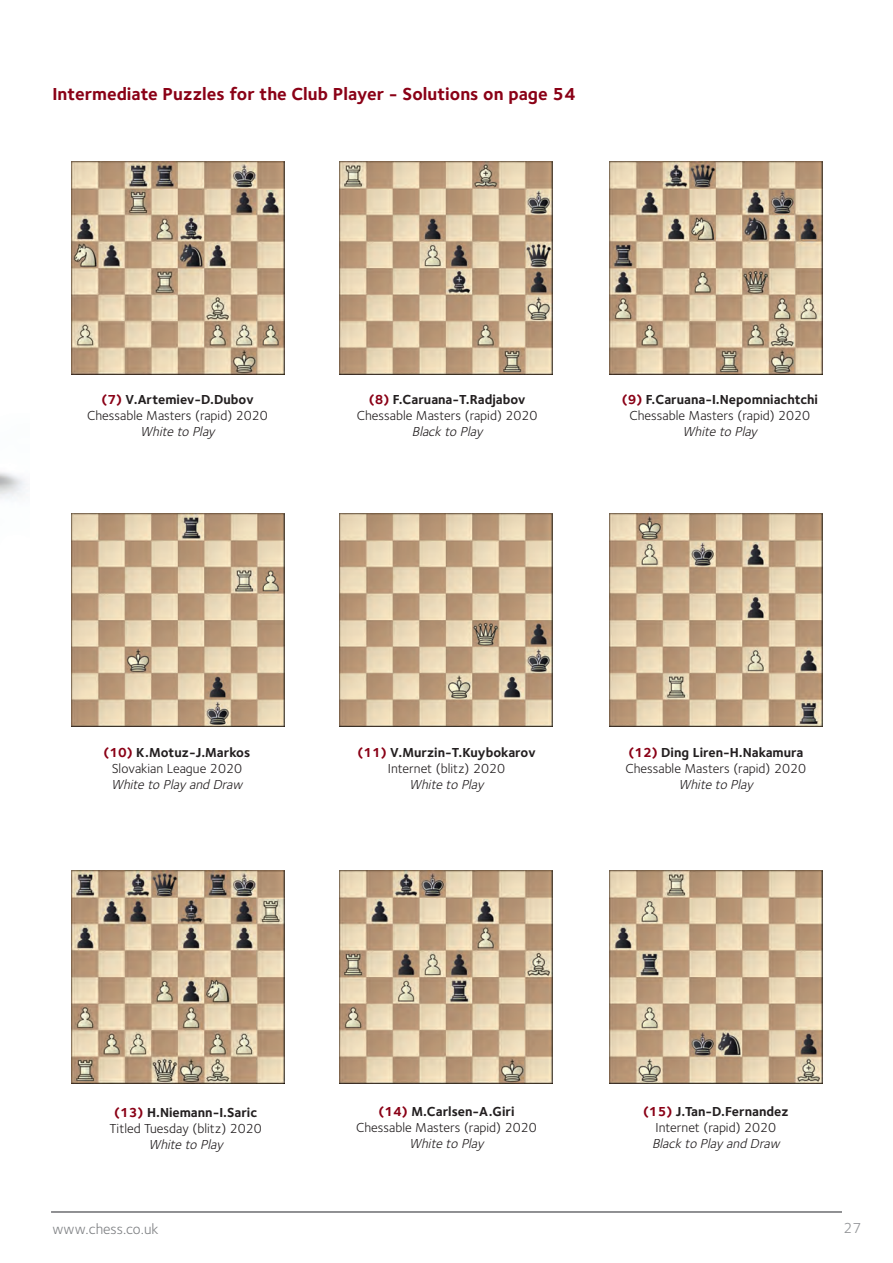
<style>
.page{position:relative;width:893px;height:1263px;background:#fff}
.page>*{position:absolute;margin:0;border:0;box-sizing:border-box;transform-origin:0 0}
.t1{font:700 18px "Foundry Sterling";color:#8a0116}
.t2{font:15px "Foundry Sterling";color:#808285}
.t3{font:15px "Foundry Sterling";color:#939598}
.t4{font:13.5px/16.2px "Foundry Sterling";color:#231f20;text-align:center}
.t5{font:italic 13.5px "Foundry Sterling";color:#231f20}
.t6{font:700 13.5px/16.2px "Foundry Sterling";color:#231f20;text-align:center}
.s1{font-weight:700;color:#8a0116}
.s2{font-weight:700}
.s3{color:#8a0116}
.s4{font-weight:400}
</style>
<div class="page">
<hr style="left:51px;top:1211px;width:791px;height:2px;background:#6c6d70">
<img style="left:72px;top:514px;width:212px;height:212px">
<img style="left:610px;top:514px;width:212px;height:212px">
<img style="left:72px;top:870px;width:212px;height:213px">
<img style="left:340px;top:870px;width:212px;height:213px">
<img style="left:610px;top:870px;width:212px;height:213px">
<img style="left:72px;top:162px;width:212px;height:212px">
<img style="left:340px;top:162px;width:212px;height:212px">
<img style="left:610px;top:162px;width:212px;height:212px">
<img style="left:340px;top:514px;width:212px;height:212px">
<h1 class="t1" style="left:53px;top:83px;width:525px">Intermediate Puzzles for the Club Player - Solutions on page 54</h1>
<p class="t4" style="left:87px;top:391px;width:182px"><span class="s1">(7)</span> <span class="s2">V.Artemiev-D.Dubov<br></span>Chessable Masters (rapid) 2020</p>
<p class="t5" style="left:140px;top:423px;width:76px">White to Play</p>
<p class="t4" style="left:357px;top:391px;width:182px"><span class="s1">(8)</span> <span class="s2">F.Caruana-T.Radjabov<br></span>Chessable Masters (rapid) 2020</p>
<p class="t5" style="left:412px;top:423px;width:72px">Black to Play</p>
<p class="t4" style="left:622px;top:391px;width:198px"><span class="s1">(9)</span> <span class="s2">F.Caruana-I.Nepomniachtchi<br></span>Chessable Masters (rapid) 2020</p>
<p class="t5" style="left:683px;top:423px;width:76px">White to Play</p>
<p class="t4" style="left:103px;top:744px;width:148px"><span class="s1">(10)</span> <span class="s2">K.Motuz-J.Markos<br></span>Slovakian League 2020</p>
<p class="t5" style="left:111px;top:777px;width:136px">White to Play and Draw</p>
<p class="t6" style="left:357px;top:744px;width:180px"><span class="s3">(11)</span> V.Murzin-T.Kuybokarov<br><span class="s4">Internet (blitz) 2020</span></p>
<p class="t5" style="left:409px;top:777px;width:76px">White to Play</p>
<p class="t4" style="left:626px;top:744px;width:182px;text-align:left"><span class="s1">(12)</span> <span class="s2">Ding Liren-H.Nakamura<br></span>Chessable Masters (rapid) 2020</p>
<p class="t5" style="left:679px;top:777px;width:76px">White to Play</p>
<p class="t4" style="left:110px;top:1104px;width:154px"><span class="s1">(13)</span> <span class="s2">H.Niemann-I.Saric<br></span>Titled Tuesday (blitz) 2020</p>
<p class="t5" style="left:148px;top:1137px;width:76px">White to Play</p>
<p class="t4" style="left:356px;top:1103px;width:182px"><span class="s1">(14)</span> <span class="s2">M.Carlsen-A.Giri<br></span>Chessable Masters (rapid) 2020</p>
<p class="t5" style="left:409px;top:1136px;width:76px">White to Play</p>
<p class="t4" style="left:643px;top:1103px;width:147px"><span class="s1">(15)</span> <span class="s2">J.Tan-D.Fernandez<br></span>Internet (rapid) 2020</p>
<p class="t5" style="left:652px;top:1136px;width:132px">Black to Play and Draw</p>
<p class="t2" style="left:53px;top:1220px;width:108px">www.chess.co.uk</p>
<p class="t3" style="left:843px;top:1220px;width:19px">27</p>
</div>
